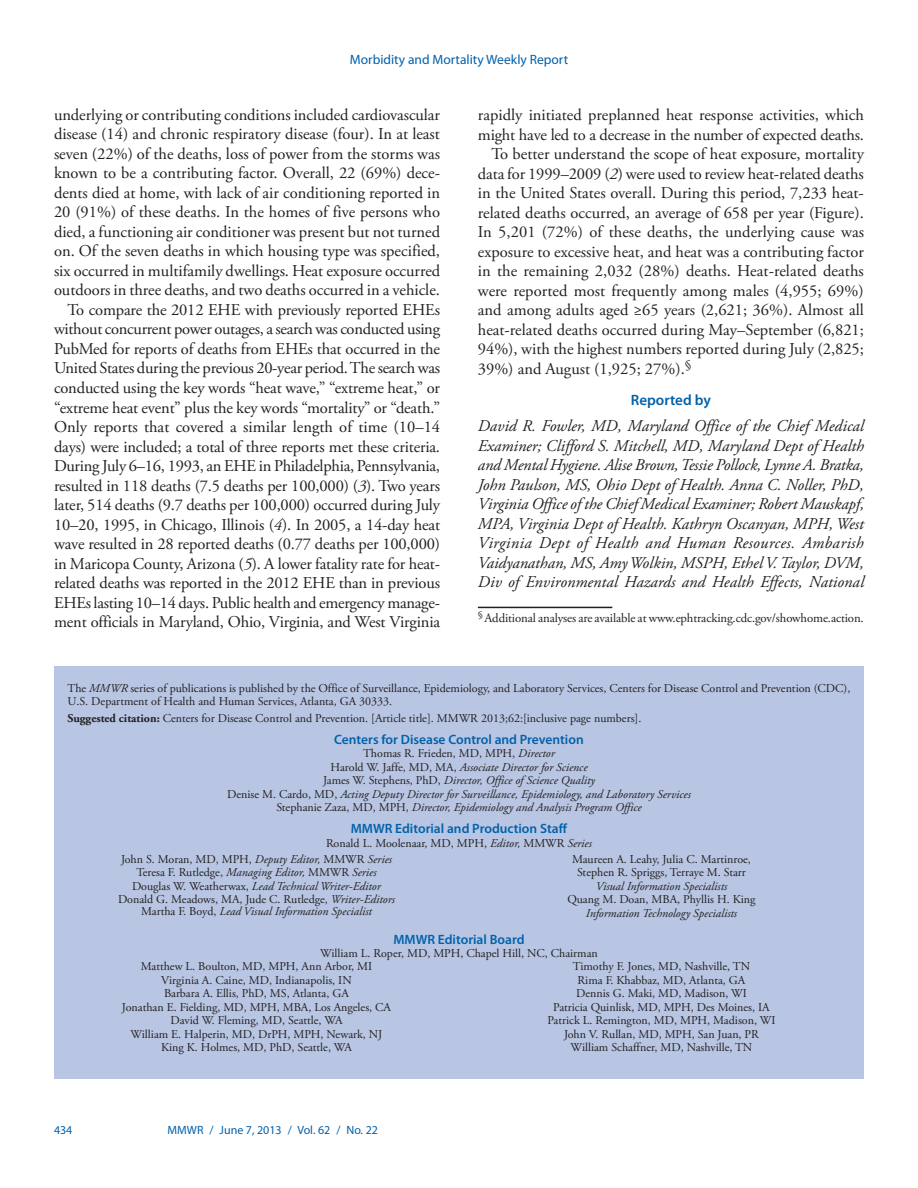
<style>
.page{position:relative;width:918px;height:1188px;background:#fff}
.page>*{position:absolute;margin:0;border:0;box-sizing:border-box;transform-origin:0 0}
.body_copy{font:16.5px/19.5px "Adobe Garamond Pro";color:#231f20;text-align:justify}
.reported_by_text{font:italic 16.5px/19.5px "Adobe Garamond Pro";letter-spacing:.005em;color:#231f20;text-align:justify}
.headline3{font:600 15px "Myriad Pro";color:#0161ab}
.t1{font:600 13.5px "Myriad Pro";color:#0161ab}
.t2{font:13.5px "Myriad Pro";color:#0161ab}
.footnote_w_rule_text{font:12.75px "Adobe Garamond Pro";letter-spacing:-.01em;color:#231f20}
.t3{font:12px/13.5px "Adobe Garamond Pro";color:#231f20;text-align:center}
.t4{font:italic 12px/13.5px "Adobe Garamond Pro";color:#231f20;text-align:center}
.footer_left{font:12px "Myriad Pro";color:#0161ab}
.s1{font-style:italic}
.s2{font-weight:700}
.s3{font-style:normal}
</style>
<div class="page">
<div style="left:54px;top:666px;width:810px;height:413px;background:#b8c6e3"></div>
<hr style="left:478px;top:607px;width:134px;height:1px;background:#231f20">
<p class="t2" style="left:350px;top:51px;width:220px">Morbidity and Mortality Weekly Report</p>
<p class="body_copy" style="left:54px;top:106px;width:388px">underlying or contributing conditions included cardiovascular disease (14) and chronic respiratory disease (four). In at least seven (22%) of the deaths, loss of power from the storms was known to be a contributing factor. Overall, 22 (69%) dece&shy;dents died at home, with lack of air conditioning reported in 20 (91%) of these deaths. In the homes of five persons who died, a functioning air conditioner was present but not turned on. Of the seven deaths in which housing type was specified, six occurred in multifamily dwellings. Heat exposure occurred outdoors in three deaths, and two deaths occurred in a vehicle.</p>
<p class="body_copy" style="left:54px;top:301px;width:388px;text-indent:13px">To compare the 2012 EHE with previously reported EHEs without concurrent power outages, a search was conducted using PubMed for reports of deaths from EHEs that occurred in the United States during the previous 20-year period. The search was conducted using the key words “heat wave,” “extreme heat,” or “extreme heat event” plus the key words “mortality” or “death.” Only reports that covered a similar length of time (10–14 days) were included; a total of three reports met these criteria.<br>During July 6–16, 1993, an EHE in Philadelphia, Pennsylvania, resulted in 118 deaths (7.5 deaths per 100,000) (<span class="s1">3</span>). Two years later, 514 deaths (9.7 deaths per 100,000) occurred during July 10–20, 1995, in Chicago, Illinois (<span class="s1">4</span>). In 2005, a 14-day heat wave resulted in 28 reported deaths (0.77 deaths per 100,000) in Maricopa County, Arizona (<span class="s1">5</span>). A lower fatality rate for heat&shy;related deaths was reported in the 2012 EHE than in previous EHEs lasting 10–14 days. Public health and emergency manage&shy;ment officials in Maryland, Ohio, Virginia, and West Virginia</p>
<p class="body_copy" style="left:478px;top:106px;width:388px">rapidly initiated preplanned heat response activities, which might have led to a decrease in the number of expected deaths.</p>
<p class="body_copy" style="left:478px;top:145px;width:388px;text-indent:14px">To better understand the scope of heat exposure, mortality data for 1999–2009 (<span class="s1">2</span>) were used to review heat-related deaths in the United States overall. During this period, 7,233 heat&shy;related deaths occurred, an average of 658 per year (Figure).<br>In 5,201 (72%) of these deaths, the underlying cause was exposure to excessive heat, and heat was a contributing factor in the remaining 2,032 (28%) deaths. Heat-related deaths were reported most frequently among males (4,955; 69%) and among adults aged ≥65 years (2,621; 36%). Almost all heat-related deaths occurred during May–September (6,821; 94%), with the highest numbers reported during July (2,825; 39%) and August (1,925; 27%).<sup>§</sup></p>
<p class="headline3" style="left:631px;top:390px;width:82px">Reported by</p>
<p class="reported_by_text" style="left:478px;top:417px;width:388px">David R. Fowler, MD, Maryland Office of the Chief Medical Examiner; Clifford S. Mitchell, MD, Maryland Dept of Health and Mental Hygiene. Alise Brown, Tessie Pollock, Lynne A. Bratka, John Paulson, MS, Ohio Dept of Health. Anna C. Noller, PhD, Virginia Office of the Chief Medical Examiner; Robert Mauskapf, MPA, Virginia Dept of Health. Kathryn Oscanyan, MPH, West Virginia Dept of Health and Human Resources. Ambarish Vaidyanathan, MS, Amy Wolkin, MSPH, Ethel V. Taylor, DVM, Div of Environmental Hazards and Health Effects, National</p>
<p class="footnote_w_rule_text" style="left:478px;top:610px;width:387px"><sup>§</sup> Additional analyses are available at www.ephtracking.cdc.gov/showhome.action.</p>
<p class="t3" style="left:68px;top:682px;width:784px;text-align:left">The <span class="s1">MMWR</span> series of publications is published by the Office of Surveillance, Epidemiology, and Laboratory Services, Centers for Disease Control and Prevention (CDC),<br>U.S. Department of Health and Human Services, Atlanta, GA 30333.</p>
<p class="t3" style="left:68px;top:712px;width:575px"><span class="s2">Suggested citation:</span> Centers for Disease Control and Prevention. [Article title]. MMWR 2013;62:[inclusive page numbers].</p>
<p class="t1" style="left:334px;top:731px;width:251px">Centers for Disease Control and Prevention</p>
<p class="t4" style="left:227px;top:747px;width:465px"><span class="s3">Thomas R. Frieden, MD, MPH,</span> Director<br><span class="s3">Harold W. Jaffe, MD, MA,</span> Associate Director for Science<br><span class="s3">James W. Stephens, PhD,</span> Director, Office of Science Quality<br><span class="s3">Denise M. Cardo, MD,</span> Acting Deputy Director for Surveillance, Epidemiology, and Laboratory Services <span class="s3">Stephanie Zaza, MD, MPH,</span> Director, Epidemiology and Analysis Program Office</p>
<p class="t1" style="left:351px;top:820px;width:218px">MMWR Editorial and Production Staff</p>
<p class="t3" style="left:121px;top:835px;width:472px;line-height:15.9px;text-align:left;text-indent:205px">Ronald L. Moolenaar, MD, MPH, <span class="s1">Editor,</span> MMWR <span class="s1">Series<br></span>John S. Moran, MD, MPH, <span class="s1">Deputy Editor,</span> MMWR <span class="s1">Series</span></p>
<p class="t3" style="left:118px;top:866px;width:278px">Teresa F. Rutledge, <span class="s1">Managing Editor,</span> MMWR <span class="s1">Series<br></span>Douglas W. Weatherwax, <span class="s1">Lead Technical Writer-Editor<br></span>Donald G. Meadows, MA, Jude C. Rutledge, <span class="s1">Writer-Editors</span></p>
<p class="t4" style="left:141px;top:905px;width:232px"><span class="s3">Martha F. Boyd,</span> Lead Visual Information Specialist</p>
<p class="t3" style="left:572px;top:852px;width:180px">Maureen A. Leahy, Julia C. Martinroe,<br>Stephen R. Spriggs, Terraye M. Starr</p>
<p class="t4" style="left:596px;top:879px;width:133px">Visual Information Specialists</p>
<p class="t3" style="left:567px;top:893px;width:190px">Quang M. Doan, MBA, Phyllis H. King</p>
<p class="t4" style="left:586px;top:906px;width:153px">Information Technology Specialists</p>
<p class="t1" style="left:393px;top:931px;width:133px">MMWR Editorial Board</p>
<p class="t3" style="left:320px;top:947px;width:279px">William L. Roper, MD, MPH, Chapel Hill, NC, Chairman</p>
<p class="t3" style="left:141px;top:960px;width:233px">Matthew L. Boulton, MD, MPH, Ann Arbor, MI</p>
<p class="t3" style="left:161px;top:974px;width:192px">Virginia A. Caine, MD, Indianapolis, IN</p>
<p class="t3" style="left:164px;top:987px;width:186px">Barbara A. Ellis, PhD, MS, Atlanta, GA</p>
<p class="t3" style="left:122px;top:1001px;width:271px">Jonathan E. Fielding, MD, MPH, MBA, Los Angeles, CA</p>
<p class="t3" style="left:170px;top:1014px;width:174px">David W. Fleming, MD, Seattle, WA</p>
<p class="t3" style="left:131px;top:1028px;width:253px">William E. Halperin, MD, DrPH, MPH, Newark, NJ</p>
<p class="t3" style="left:161px;top:1041px;width:192px">King K. Holmes, MD, PhD, Seattle, WA</p>
<p class="t3" style="left:548px;top:960px;width:229px">Timothy F. Jones, MD, Nashville, TN<br>Rima F. Khabbaz, MD, Atlanta, GA<br>Dennis G. Maki, MD, Madison, WI<br>Patricia Quinlisk, MD, MPH, Des Moines, IA Patrick L. Remington, MD, MPH, Madison, WI John V. Rullan, MD, MPH, San Juan, PR William Schaffner, MD, Nashville, TN</p>
<p class="footer_left" style="left:54px;top:1123px;width:20px">434</p>
<p class="footer_left" style="left:168px;top:1123px;width:212px">MMWR / June 7, 2013 / Vol. 62 / No. 22</p>
</div>
